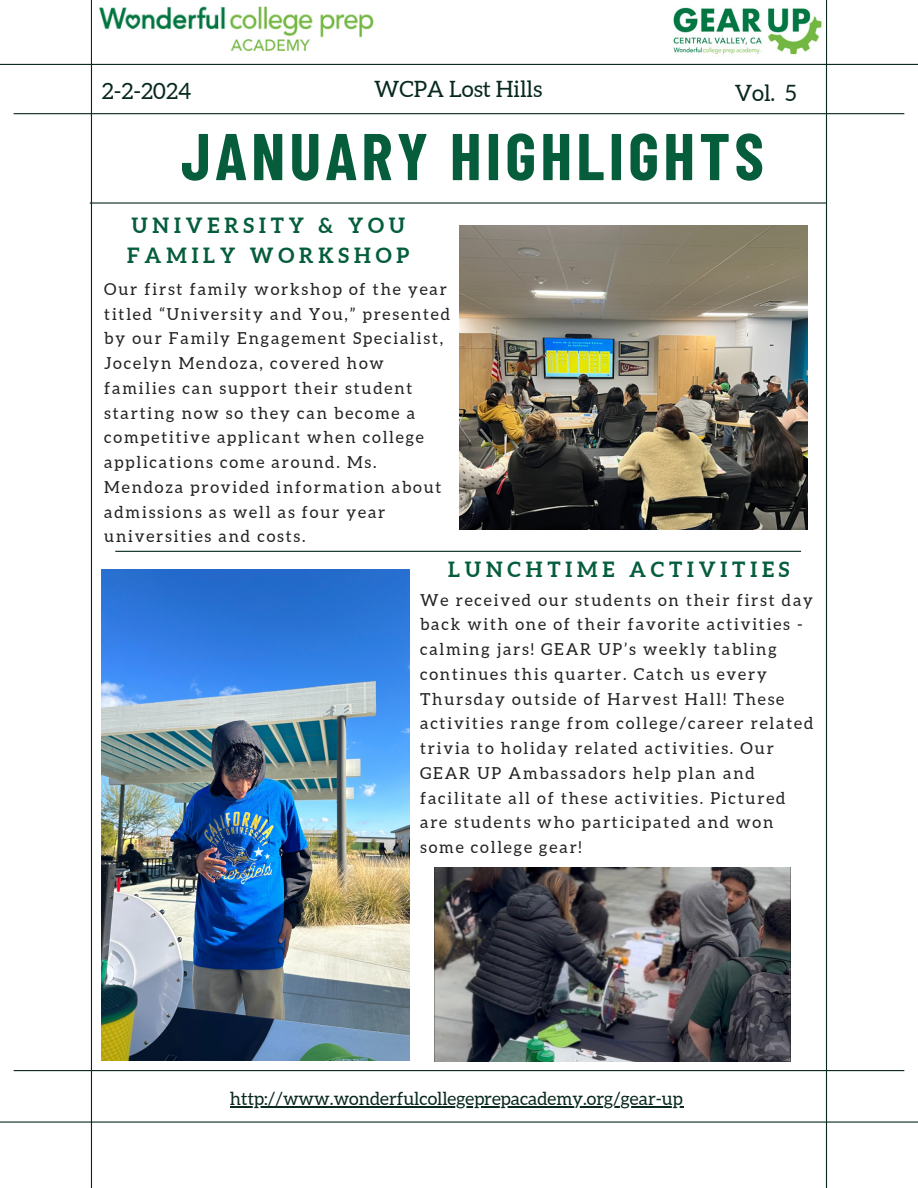
<style>
.page{position:relative;width:918px;height:1188px;background:#fff}
.page>*{position:absolute;margin:0;border:0;box-sizing:border-box;transform-origin:0 0}
.t1{font:700 66px "Barlow Condensed";letter-spacing:.065em;color:#055d3c}
.t2{font:22.5px "Aleo";color:#08291c}
.t3{font:700 21px/29.2px "Aleo";letter-spacing:.23em;color:#055d3c}
.t4{font:18px "Aleo";color:#08291c}
.t5{font:16.5px/24.8px "Aleo";letter-spacing:.11em;color:#222}
</style>
<div class="page">
<hr style="left:91px;top:0;width:1px;height:1188px;background:#08291c">
<hr style="left:826px;top:0;width:1px;height:1188px;background:#08291c">
<hr style="left:0;top:1121px;width:918px;height:2px;background:#08291c">
<hr style="left:14px;top:113px;width:890px;height:1px;background:#08291c">
<hr style="left:90px;top:202px;width:736px;height:2px;background:#08291c">
<hr style="left:14px;top:1070px;width:890px;height:1px;background:#08291c">
<hr style="left:115px;top:551px;width:686px;height:1px;background:#08291c">
<hr style="left:0;top:64px;width:918px;height:1px;background:#08291c">
<img style="left:673px;top:7px;width:149px;height:48px">
<img style="left:99px;top:6px;width:275px;height:45px">
<img style="left:102px;top:570px;width:308px;height:490px">
<img style="left:459px;top:226px;width:349px;height:303px">
<img style="left:435px;top:868px;width:355px;height:193px">
<hr style="left:230px;top:1106px;width:453px;height:2px;background:#08291c">
<h3 class="t2" style="left:102px;top:78px;width:91px">2-2-2024</h3>
<p class="t2" style="left:374px;top:77px;width:170px">WCPA Lost Hills</p>
<p class="t2" style="left:735px;top:80px;width:63px">Vol. 5</p>
<h3 class="t1" style="left:181px;top:114px;width:584px">JANUARY HIGHLIGHTS</h3>
<h2 class="t3" style="left:127px;top:211px;width:284px">UNIVERSITY &amp; YOU<br>FAMILY WORKSHOP</h2>
<p class="t5" style="left:104px;top:277px;width:347px">Our first family workshop of the year titled “University and You,” presented by our Family Engagement Specialist, Jocelyn Mendoza, covered how families can support their student starting now so they can become a competitive applicant when college applications come around. Ms.<br>Mendoza provided information about admissions as well as four year universities and costs.</p>
<h2 class="t3" style="left:448px;top:555px;width:343px">LUNCHTIME ACTIVITIES</h2>
<p class="t5" style="left:420px;top:587px;width:395px">We received our students on their first day back with one of their favorite activities - calming jars! GEAR UP’s weekly tabling continues this quarter. Catch us every Thursday outside of Harvest Hall! These activities range from college/career related trivia to holiday related activities. Our GEAR UP Ambassadors help plan and facilitate all of these activities. Pictured are students who participated and won some college gear!</p>
<h1 class="t4" style="left:230px;top:1089px;width:454px">http://www.wonderfulcollegeprepacademy.org/gear-up</h1>
</div>
